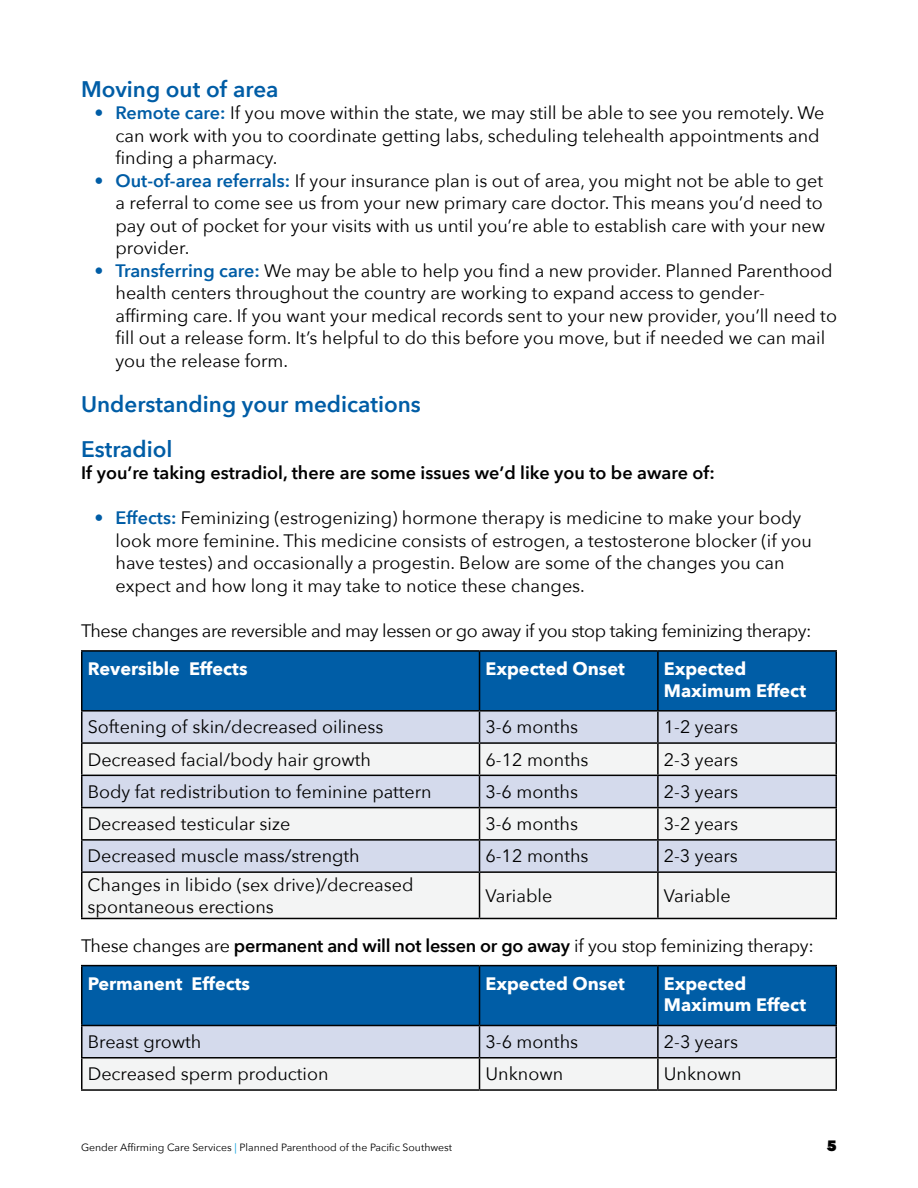
<style>
.page{position:relative;width:918px;height:1188px;background:#fff}
.page>*{position:absolute;margin:0;border:0;box-sizing:border-box;transform-origin:0 0}
.t1{font:600 22.5px/45px "Avenir Next";color:#005da6}
.t2{font:18px/22.5px "Avenir Next";color:#000}
.t3{font:700 18px/21.6px "Avenir Next";color:#fff}
.t4{font:18px "Avenir Next";letter-spacing:-.025em;color:#000}
.t5{font:600 18px "Avenir Next";color:#000}
.t6{font:800 15px "Avenir Next";color:#000}
.t7{font:10.5px "Avenir Next";color:#000}
.s1{font-weight:600;color:#005da6}
.s2{color:#005da6}
.s3{font-weight:600}
.s4{color:#009bdb}
</style>
<div class="page">
<div style="left:82px;top:652px;width:754px;height:58px;background:#005da6"></div>
<div style="left:82px;top:712px;width:754px;height:30px;background:#d4daec"></div>
<svg style="left:82px;top:744px;width:754px;height:174px;fill:#f3f4f4"></svg>
<hr style="left:81px;top:650px;width:399px;height:2px;background:#000">
<hr style="left:81px;top:652px;width:1px;height:58px;background:#000">
<hr style="left:480px;top:650px;width:178px;height:2px;background:#000">
<hr style="left:479px;top:652px;width:1px;height:58px;background:#000">
<hr style="left:658px;top:650px;width:179px;height:2px;background:#000">
<hr style="left:657px;top:652px;width:2px;height:58px;background:#000">
<hr style="left:836px;top:652px;width:1px;height:58px;background:#000">
<hr style="left:81px;top:710px;width:399px;height:2px;background:#000">
<hr style="left:81px;top:712px;width:1px;height:30px;background:#000">
<hr style="left:480px;top:710px;width:178px;height:2px;background:#000">
<hr style="left:479px;top:712px;width:1px;height:30px;background:#000">
<hr style="left:658px;top:710px;width:179px;height:2px;background:#000">
<hr style="left:657px;top:712px;width:2px;height:30px;background:#000">
<hr style="left:836px;top:712px;width:1px;height:30px;background:#000">
<hr style="left:81px;top:742px;width:399px;height:2px;background:#000">
<hr style="left:81px;top:744px;width:1px;height:31px;background:#000">
<hr style="left:480px;top:742px;width:178px;height:2px;background:#000">
<hr style="left:479px;top:744px;width:1px;height:31px;background:#000">
<hr style="left:658px;top:742px;width:179px;height:2px;background:#000">
<hr style="left:657px;top:744px;width:2px;height:31px;background:#000">
<hr style="left:836px;top:744px;width:1px;height:31px;background:#000">
<hr style="left:81px;top:775px;width:399px;height:1px;background:#000">
<hr style="left:81px;top:776px;width:1px;height:31px;background:#000">
<hr style="left:480px;top:775px;width:178px;height:1px;background:#000">
<hr style="left:479px;top:776px;width:1px;height:31px;background:#000">
<hr style="left:658px;top:775px;width:179px;height:1px;background:#000">
<hr style="left:657px;top:776px;width:2px;height:31px;background:#000">
<hr style="left:836px;top:776px;width:1px;height:31px;background:#000">
<hr style="left:81px;top:807px;width:399px;height:1px;background:#000">
<hr style="left:81px;top:808px;width:1px;height:31px;background:#000">
<hr style="left:480px;top:807px;width:178px;height:1px;background:#000">
<hr style="left:479px;top:808px;width:1px;height:31px;background:#000">
<hr style="left:658px;top:807px;width:179px;height:1px;background:#000">
<hr style="left:657px;top:808px;width:2px;height:31px;background:#000">
<hr style="left:836px;top:808px;width:1px;height:31px;background:#000">
<hr style="left:81px;top:839px;width:399px;height:2px;background:#000">
<hr style="left:81px;top:841px;width:1px;height:30px;background:#000">
<hr style="left:480px;top:839px;width:178px;height:2px;background:#000">
<hr style="left:479px;top:841px;width:1px;height:30px;background:#000">
<hr style="left:658px;top:839px;width:179px;height:2px;background:#000">
<hr style="left:657px;top:841px;width:2px;height:30px;background:#000">
<hr style="left:836px;top:841px;width:1px;height:30px;background:#000">
<hr style="left:81px;top:871px;width:399px;height:2px;background:#000">
<hr style="left:81px;top:873px;width:1px;height:45px;background:#000">
<hr style="left:480px;top:871px;width:178px;height:2px;background:#000">
<hr style="left:479px;top:873px;width:1px;height:45px;background:#000">
<hr style="left:658px;top:871px;width:179px;height:2px;background:#000">
<hr style="left:657px;top:873px;width:2px;height:45px;background:#000">
<hr style="left:836px;top:873px;width:1px;height:45px;background:#000">
<hr style="left:81px;top:918px;width:399px;height:1px;background:#000">
<hr style="left:480px;top:918px;width:178px;height:1px;background:#000">
<hr style="left:658px;top:918px;width:179px;height:1px;background:#000">
<div style="left:82px;top:966px;width:754px;height:59px;background:#005da6"></div>
<svg style="left:82px;top:1026px;width:754px;height:63px"></svg>
<hr style="left:81px;top:965px;width:399px;height:1px;background:#000">
<hr style="left:81px;top:966px;width:1px;height:59px;background:#000">
<hr style="left:480px;top:965px;width:178px;height:1px;background:#000">
<hr style="left:479px;top:966px;width:1px;height:59px;background:#000">
<hr style="left:658px;top:965px;width:179px;height:1px;background:#000">
<hr style="left:657px;top:966px;width:2px;height:59px;background:#000">
<hr style="left:836px;top:966px;width:1px;height:59px;background:#000">
<hr style="left:81px;top:1025px;width:399px;height:1px;background:#000">
<hr style="left:81px;top:1026px;width:1px;height:31px;background:#000">
<hr style="left:480px;top:1025px;width:178px;height:1px;background:#000">
<hr style="left:479px;top:1026px;width:1px;height:31px;background:#000">
<hr style="left:658px;top:1025px;width:179px;height:1px;background:#000">
<hr style="left:657px;top:1026px;width:2px;height:31px;background:#000">
<hr style="left:836px;top:1026px;width:1px;height:31px;background:#000">
<hr style="left:81px;top:1057px;width:399px;height:2px;background:#000">
<hr style="left:81px;top:1059px;width:1px;height:30px;background:#000">
<hr style="left:480px;top:1057px;width:178px;height:2px;background:#000">
<hr style="left:479px;top:1059px;width:1px;height:30px;background:#000">
<hr style="left:658px;top:1057px;width:179px;height:2px;background:#000">
<hr style="left:657px;top:1059px;width:2px;height:30px;background:#000">
<hr style="left:836px;top:1059px;width:1px;height:30px;background:#000">
<hr style="left:81px;top:1089px;width:399px;height:2px;background:#000">
<hr style="left:480px;top:1089px;width:178px;height:2px;background:#000">
<hr style="left:658px;top:1089px;width:179px;height:2px;background:#000">
<p class="t1" style="left:81px;top:66px;width:199px">Moving out of area</p>
<p class="t2" style="left:116px;top:101px;width:711px;text-indent:-21px"><span class="s1">• Remote care:</span> If you move within the state, we may still be able to see you remotely. We can work with you to coordinate getting labs, scheduling telehealth appointments and finding a pharmacy.</p>
<p class="t2" style="left:116px;top:169px;width:711px;text-indent:-21px"><span class="s1">• Out-of-area referrals:</span> If your insurance plan is out of area, you might not be able to get a referral to come see us from your new primary care doctor. This means you’d need to pay out of pocket for your visits with us until you’re able to establish care with your new provider.</p>
<p class="t2" style="left:116px;top:259px;width:723px;text-indent:-21px"><span class="s1">• Transferring care:</span> We may be able to help you find a new provider. Planned Parenthood health centers throughout the country are working to expand access to gender&shy;affirming care. If you want your medical records sent to your new provider, you’ll need to fill out a release form. It’s helpful to do this before you move, but if needed we can mail you the release form.</p>
<p class="t1" style="left:81px;top:381px;width:341px">Understanding your medications<br>Estradiol</p>
<p class="t5" style="left:81px;top:458px;width:635px">If you’re taking estradiol, there are some issues we’d like you to be aware of:</p>
<p class="t2" style="left:116px;top:506px;width:698px;text-indent:-21px"><span class="s2">•</span> <span class="s1">Effects:</span> Feminizing (estrogenizing) hormone therapy is medicine to make your body look more feminine. This medicine consists of estrogen, a testosterone blocker (if you have testes) and occasionally a progestin. Below are some of the changes you can expect and how long it may take to notice these changes.</p>
<p class="t4" style="left:81px;top:615px;width:732px">These changes are reversible and may lessen or go away if you stop taking feminizing therapy:</p>
<p class="t3" style="left:88px;top:658px;width:161px">Reversible Effects</p>
<p class="t3" style="left:486px;top:658px;width:141px">Expected Onset</p>
<p class="t3" style="left:664px;top:658px;width:144px">Expected<br>Maximum Effect</p>
<p class="t2" style="left:88px;top:715px;width:297px">Softening of skin/decreased oiliness</p>
<p class="t2" style="left:485px;top:715px;width:94px">3-6 months</p>
<p class="t2" style="left:664px;top:715px;width:76px">1-2 years</p>
<p class="t2" style="left:88px;top:747px;width:285px">Decreased facial/body hair growth</p>
<p class="t2" style="left:485px;top:747px;width:105px">6-12 months</p>
<p class="t2" style="left:664px;top:747px;width:76px">2-3 years</p>
<p class="t2" style="left:88px;top:780px;width:346px">Body fat redistribution to feminine pattern</p>
<p class="t2" style="left:485px;top:780px;width:94px">3-6 months</p>
<p class="t2" style="left:664px;top:780px;width:76px">2-3 years</p>
<p class="t2" style="left:88px;top:812px;width:204px">Decreased testicular size</p>
<p class="t2" style="left:485px;top:812px;width:94px">3-6 months</p>
<p class="t2" style="left:664px;top:812px;width:76px">3-2 years</p>
<p class="t2" style="left:88px;top:844px;width:274px">Decreased muscle mass/strength</p>
<p class="t2" style="left:485px;top:844px;width:105px">6-12 months</p>
<p class="t2" style="left:664px;top:844px;width:76px">2-3 years</p>
<p class="t2" style="left:88px;top:873px;width:327px;line-height:21.6px">Changes in libido (sex drive)/decreased spontaneous erections</p>
<p class="t2" style="left:485px;top:883px;width:68px">Variable</p>
<p class="t2" style="left:664px;top:883px;width:68px">Variable</p>
<p class="t2" style="left:81px;top:934px;width:734px">These changes are <span class="s3">permanent and will not lessen or go away</span> if you stop feminizing therapy:</p>
<p class="t3" style="left:88px;top:972px;width:164px">Permanent Effects</p>
<p class="t3" style="left:486px;top:972px;width:141px">Expected Onset</p>
<p class="t3" style="left:664px;top:972px;width:144px">Expected<br>Maximum Effect</p>
<p class="t2" style="left:88px;top:1030px;width:115px">Breast growth</p>
<p class="t2" style="left:485px;top:1030px;width:94px">3-6 months</p>
<p class="t2" style="left:664px;top:1030px;width:76px">2-3 years</p>
<p class="t2" style="left:88px;top:1062px;width:242px">Decreased sperm production</p>
<p class="t2" style="left:485px;top:1062px;width:79px">Unknown</p>
<p class="t2" style="left:664px;top:1062px;width:79px">Unknown</p>
<p class="t7" style="left:81px;top:1139px;width:373px">Gender Affirming Care Services <span class="s4">|</span> Planned Parenthood of the Pacific Southwest</p>
<p class="t6" style="left:826px;top:1137px;width:12px">5</p>
</div>
